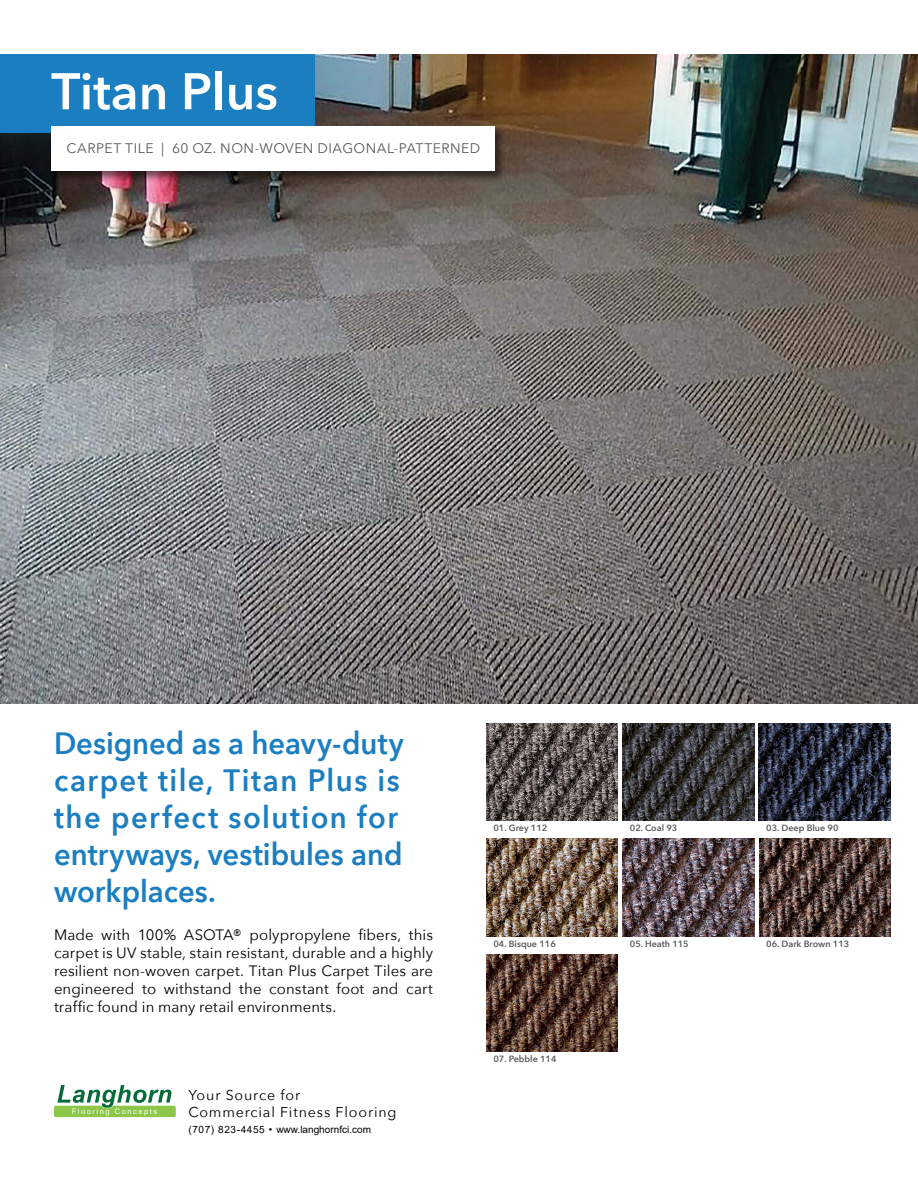
<style>
.page{position:relative;width:918px;height:1188px;background:#fff}
.page>*{position:absolute;margin:0;border:0;box-sizing:border-box;transform-origin:0 0}
.t1{font:600 51px "Avenir Next";color:#fff}
.t2{font:600 30.75px/36.9px "Avenir Next";letter-spacing:.015em;color:#1b7ec0;scale:.95 1}
.t3{font:15px/18px "Avenir Next";letter-spacing:.005em;color:#000;text-align:justify}
.t4{font:14.25px/16.5px "Avenir Next";letter-spacing:.06em;color:#000}
.t5{font:13.8px "Avenir Next";letter-spacing:.035em;color:#58595b}
.t6{font:10.05px "Arial";color:#000}
.t7{font:600 9px "Avenir Next";color:#58595b}
.t8{font:7.5px "Arial";letter-spacing:.2em;color:#fff}
</style>
<div class="page">
<img style="left:0;top:54px;width:918px;height:650px">
<img style="left:486px;top:954px;width:132px;height:98px">
<img style="left:486px;top:839px;width:132px;height:97px">
<img style="left:623px;top:839px;width:131px;height:97px">
<img style="left:759px;top:839px;width:132px;height:97px">
<img style="left:759px;top:724px;width:132px;height:97px">
<img style="left:623px;top:724px;width:131px;height:97px">
<img style="left:486px;top:724px;width:132px;height:97px">
<div style="left:0;top:54px;width:314px;height:79px;background:#1b7ec0"></div>
<div style="left:49px;top:124px;width:458px;height:59px;background:#000;opacity:.55"></div>
<div style="left:51px;top:126px;width:444px;height:45px;background:#fff"></div>
<svg style="left:54px;top:1085px;width:122px;height:32px"></svg>
<h1 class="t1" style="left:51px;top:48px;width:228px">Titan Plus</h1>
<p class="t5" style="left:67px;top:137px;width:415px">CARPET TILE | 60 OZ. NON-WOVEN DIAGONAL-PATTERNED</p>
<h2 class="t2" style="left:54px;top:724px;width:370px">Designed as a heavy-duty carpet tile, Titan Plus is the perfect solution for entryways, vestibules and workplaces.</h2>
<p class="t3" style="left:54px;top:925px;width:381px">Made with 100% ASOTA® polypropylene fibers, this carpet is UV stable, stain resistant, durable and a highly resilient non-woven carpet. Titan Plus Carpet Tiles are engineered to withstand the constant foot and cart traffic found in many retail environments.</p>
<p class="t8" style="left:72px;top:1106px;width:87px">Flooring Concepts</p>
<p class="t4" style="left:188px;top:1086px;width:210px">Your Source for<br>Commercial Fitness Flooring</p>
<p class="t6" style="left:188px;top:1123px;width:184px">(707) 823-4455 • www.langhornfci.com</p>
<p class="t7" style="left:494px;top:820px;width:55px">01. Grey 112</p>
<p class="t7" style="left:630px;top:820px;width:49px">02. Coal 93</p>
<p class="t7" style="left:766px;top:820px;width:74px">03. Deep Blue 90</p>
<p class="t7" style="left:494px;top:936px;width:64px">04. Bisque 116</p>
<p class="t7" style="left:630px;top:936px;width:60px">05. Heath 115</p>
<p class="t7" style="left:766px;top:936px;width:85px">06. Dark Brown 113</p>
<p class="t7" style="left:494px;top:1051px;width:65px">07. Pebble 114</p>
</div>
